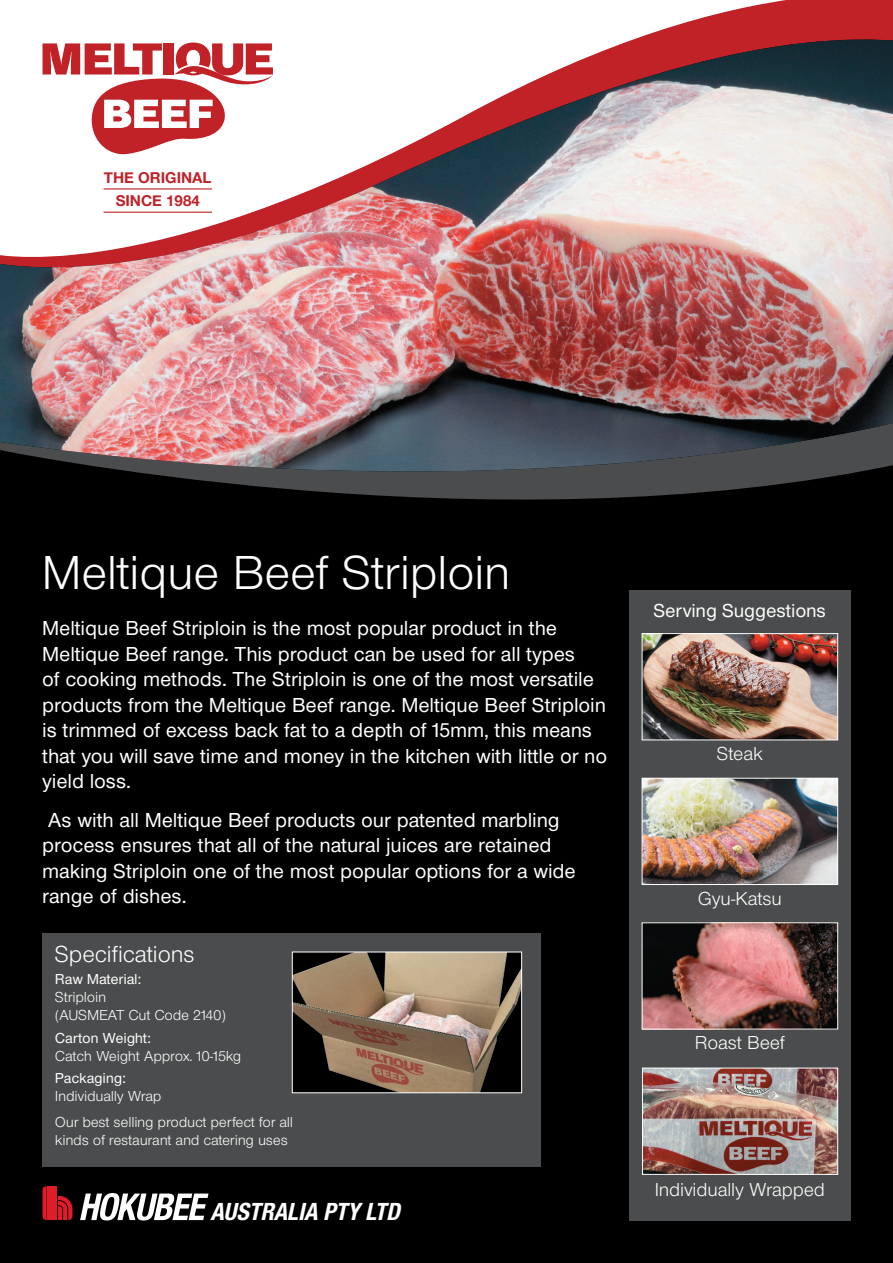
<style>
.page{position:relative;width:893px;height:1263px;background:#fff}
.page>*{position:absolute;margin:0;border:0;box-sizing:border-box;transform-origin:0 0}
.t1{font:49.5px "Nimbus San Nov D";letter-spacing:.025em;color:#fff}
.t2{font:24px "Nimbus San Nov D";letter-spacing:.025em;color:#fff}
.t3{font:italic 700 condensed 23.85px "Helvetica Neue";color:#fff}
.t4{font:500 21px/25.5px "Nimbus San Nov D";letter-spacing:.025em;color:#fff}
.t5{font:19.5px "Nimbus San Nov D";letter-spacing:.025em;color:#fff}
.t6{font:500 19.5px "Nimbus San Nov D";letter-spacing:.025em;color:#fff}
.t7{font:15px/18px "Nimbus San Nov D";letter-spacing:.025em;color:#fff}
.t8{font:500 15px "Nimbus San Nov D";letter-spacing:.025em;color:#fff}
.t9{font:700 15px "Helvetica Neue";color:#c02228}
</style>
<div class="page">
<div style="left:0;top:411px;width:893px;height:852px;background:#000"></div>
<div style="left:629px;top:590px;width:221px;height:630px;background:#4b4c4d"></div>
<img style="left:644px;top:1070px;width:192px;height:103px">
<div style="left:642px;top:1068px;width:196px;height:107px;border:1px solid #fff"></div>
<img style="left:644px;top:924px;width:192px;height:103px">
<div style="left:642px;top:922px;width:196px;height:107px;border:1px solid #fff"></div>
<img style="left:644px;top:780px;width:192px;height:103px">
<div style="left:642px;top:778px;width:196px;height:107px;border:1px solid #fff"></div>
<img style="left:644px;top:635px;width:192px;height:103px">
<div style="left:642px;top:633px;width:196px;height:107px;border:1px solid #fff"></div>
<hr style="left:48px;top:1186px;width:4px;height:34px;background:#df1c2a">
<hr style="left:53px;top:1186px;width:4px;height:34px;background:#df1c2a">
<svg style="left:43px;top:1186px;width:4px;height:34px"></svg>
<svg style="left:58px;top:1196px;width:14px;height:24px"></svg>
<svg style="left:80px;top:1193px;width:128px;height:27px"></svg>
<div style="left:43px;top:933px;width:498px;height:234px;background:#4b4c4d"></div>
<img style="left:294px;top:953px;width:226px;height:138px">
<div style="left:292px;top:951px;width:230px;height:142px;border:1px solid #fff"></div>
<svg style="left:661px;top:0;width:232px;height:30px;fill:#c02228"></svg>
<svg style="left:143px;top:30px;width:750px;height:470px"></svg>
<img style="left:0;top:40px;width:893px;height:433px">
<svg style="left:43px;top:43px;width:230px;height:114px"></svg>
<hr style="left:103px;top:188px;width:109px;height:1px;background:#c02228">
<hr style="left:103px;top:212px;width:109px;height:1px;background:#c02228">
<p class="t9" style="left:104px;top:166px;width:109px">THE ORIGINAL</p>
<p class="t9" style="left:116px;top:189px;width:86px">SINCE 1984</p>
<p class="t1" style="left:43px;top:544px;width:469px">Meltique Beef Striploin</p>
<p class="t4" style="left:43px;top:615px;width:566px">Meltique Beef Striploin is the most popular product in the Meltique Beef range. This product can be used for all types<br>of cooking methods. The Striploin is one of the most versatile products from the Meltique Beef range. Meltique Beef Striploin is trimmed of excess back fat to a depth of 15mm, this means that you will save time and money in the kitchen with little or no yield loss.</p>
<p class="t4" style="left:43px;top:806px;width:534px">As with all Meltique Beef products our patented marbling process ensures that all of the natural juices are retained making Striploin one of the most popular options for a wide range of dishes.</p>
<p class="t2" style="left:55px;top:940px;width:141px">Specifications</p>
<p class="t8" style="left:55px;top:970px;width:87px">Raw Material:</p>
<p class="t7" style="left:55px;top:988px;width:52px">Striploin</p>
<p class="t7" style="left:55px;top:1006px;width:172px">(AUSMEAT Cut Code 2140)</p>
<p class="t8" style="left:55px;top:1029px;width:97px">Carton Weight:</p>
<p class="t7" style="left:55px;top:1046px;width:187px">Catch Weight Approx. 10-15kg</p>
<p class="t8" style="left:55px;top:1069px;width:72px">Packaging:</p>
<p class="t7" style="left:55px;top:1086px;width:107px">Individually Wrap</p>
<p class="t7" style="left:55px;top:1113px;width:239px">Our best selling product perfect for all kinds of restaurant and catering uses</p>
<p class="t3" style="left:210px;top:1197px;width:191px">AUSTRALIA PTY LTD</p>
<p class="t6" style="left:654px;top:599px;width:173px">Serving Suggestions</p>
<p class="t5" style="left:717px;top:742px;width:47px">Steak</p>
<p class="t5" style="left:698px;top:887px;width:85px">Gyu-Katsu</p>
<p class="t5" style="left:695px;top:1031px;width:91px">Roast Beef</p>
<p class="t5" style="left:655px;top:1178px;width:171px">Individually Wrapped</p>
</div>
